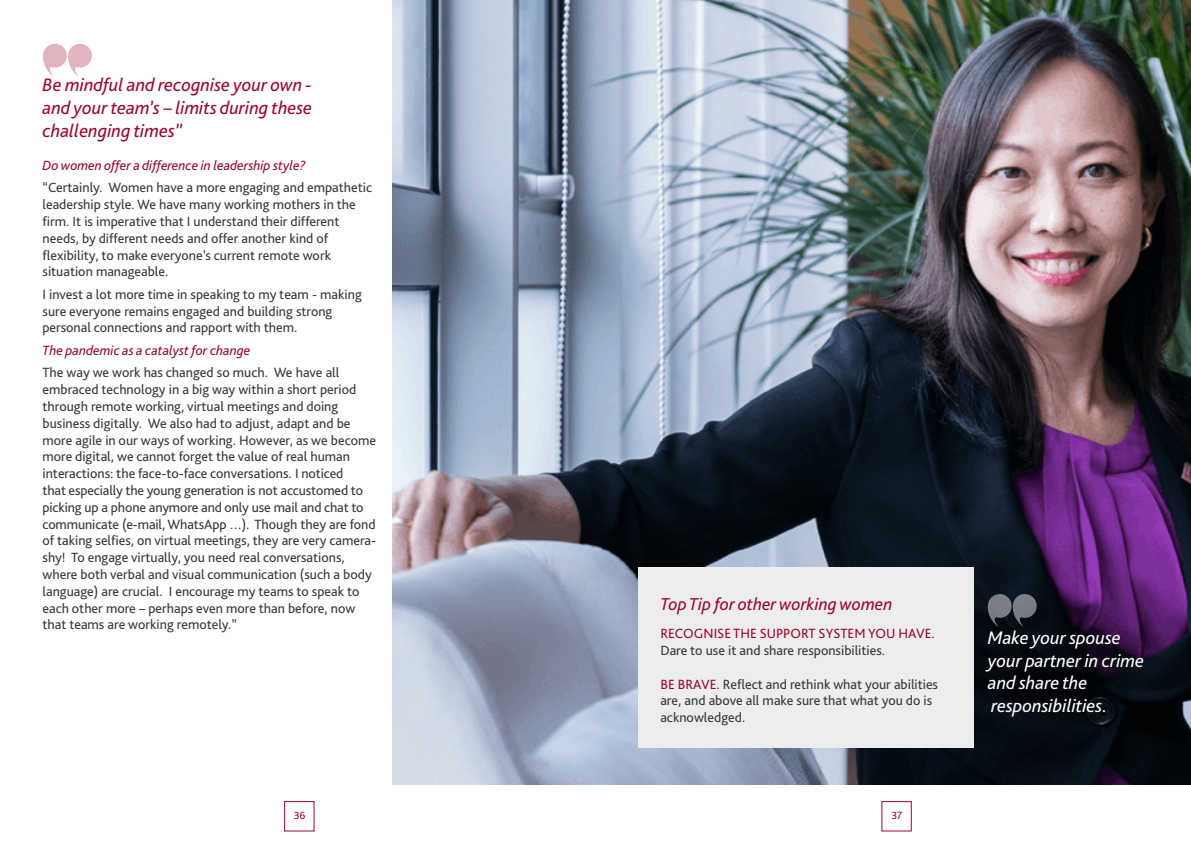
<style>
.page{position:relative;width:1191px;height:842px;background:#fff}
.page>*{position:absolute;margin:0;border:0;box-sizing:border-box;transform-origin:0 0}
.t1{font:italic 19px/22.8px "Bliss Pro";color:#990a2c;text-align:justify}
.t2{font:italic 19px/22.8px "Bliss Pro";color:#fff}
.t3{font:italic 18px "Bliss Pro";color:#990a2c}
.t4{font:14px/16.8px "Bliss Pro";color:#3c3734}
.t5{font:italic 14px "Bliss Pro";color:#990a2c}
.t6{font:14px "Bliss Pro";color:#990a2c}
.t7{font:11px "Bliss Pro";color:#990a2c}
.s1{color:#990a2c}
</style>
<div class="page">
<img style="left:392px;top:0;width:799px;height:784px">
<div style="left:638px;top:567px;width:335px;height:181px;background:#eeedee"></div>
<svg style="left:43px;top:44px;width:49px;height:33px"></svg>
<svg style="left:986px;top:594px;width:50px;height:33px;background:#494f55"></svg>
<div style="left:284px;top:801px;width:30px;height:30px;border:1px solid #990a2c"></div>
<h1 class="t1" style="left:43px;top:73px;width:271px">Be mindful and recognise your own - and your team’s – limits during these challenging times”</h1>
<p class="t5" style="left:43px;top:157px;width:265px">Do women offer a difference in leadership style?</p>
<p class="t4" style="left:43px;top:179px;width:331px">“Certainly. Women have a more engaging and empathetic leadership style. We have many working mothers in the firm. It is imperative that I understand their different needs, by different needs and offer another kind of flexibility, to make everyone’s current remote work situation manageable.</p>
<p class="t4" style="left:43px;top:285px;width:321px">I invest a lot more time in speaking to my team - making sure everyone remains engaged and building strong personal connections and rapport with them.</p>
<p class="t5" style="left:43px;top:342px;width:209px">The pandemic as a catalyst for change</p>
<p class="t4" style="left:43px;top:364px;width:335px">The way we work has changed so much. We have all embraced technology in a big way within a short period through remote working, virtual meetings and doing business digitally. We also had to adjust, adapt and be more agile in our ways of working. However, as we become more digital, we cannot forget the value of real human interactions: the face-to-face conversations. I noticed<br>that especially the young generation is not accustomed to picking up a phone anymore and only use mail and chat to communicate (e-mail, WhatsApp …). Though they are fond of taking selfies, on virtual meetings, they are very camera&shy;shy! To engage virtually, you need real conversations, where both verbal and visual communication (such a body language) are crucial. I encourage my teams to speak to each other more – perhaps even more than before, now that teams are working remotely.”</p>
<p class="t3" style="left:660px;top:593px;width:233px">Top Tip for other working women</p>
<p class="t6" style="left:660px;top:624px;width:276px">RECOGNISE THE SUPPORT SYSTEM YOU HAVE.</p>
<p class="t4" style="left:660px;top:641px;width:226px">Dare to use it and share responsibilities.</p>
<p class="t4" style="left:660px;top:675px;width:279px"><span class="s1">BE BRAVE.</span> Reflect and rethink what your abilities are, and above all make sure that what you do is acknowledged.</p>
<p class="t7" style="left:294px;top:808px;width:13px">36</p>
<p class="t7" style="left:891px;top:808px;width:13px">37</p>
<h1 class="t2" style="left:987px;top:626px;width:158px">Make your spouse your partner in crime and share the responsibilities.</h1>
</div>
